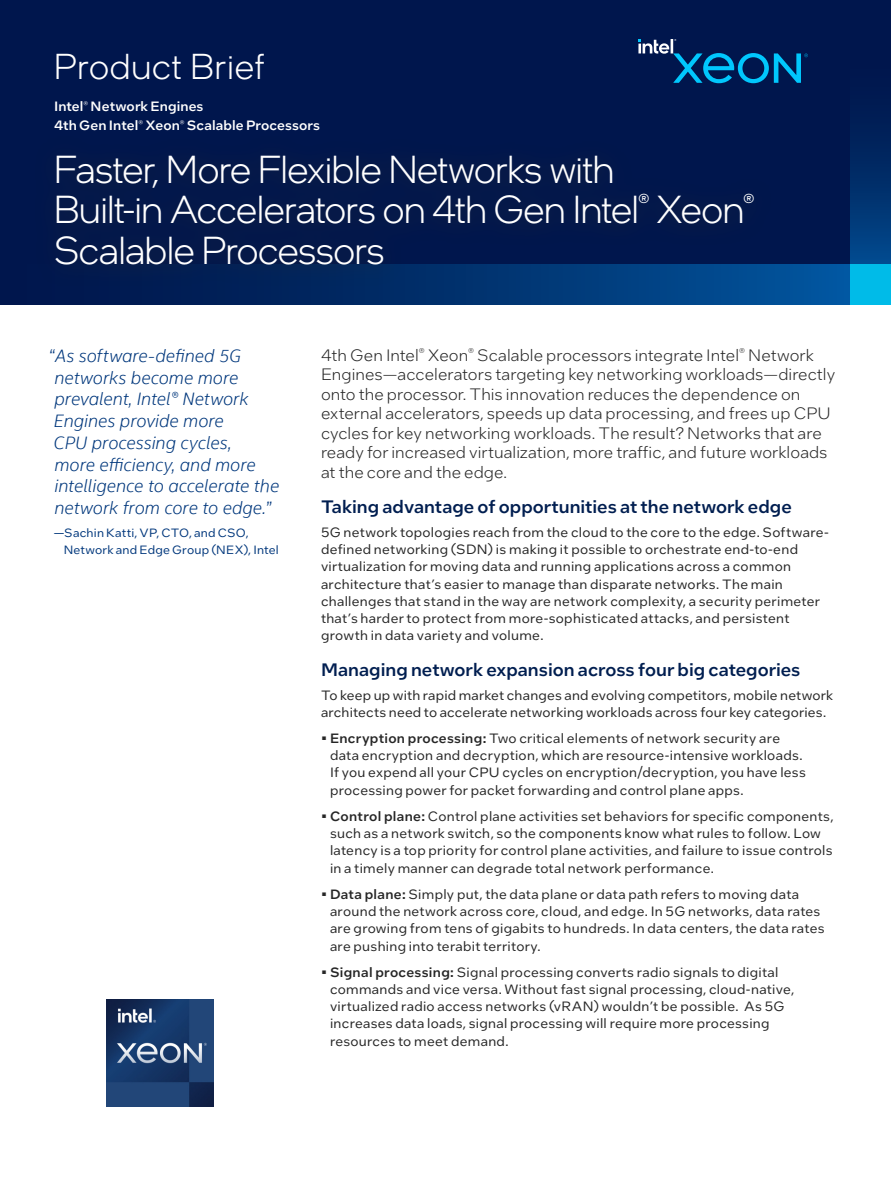
<style>
.page{position:relative;width:891px;height:1188px;background:#fff}
.page>*{position:absolute;margin:0;border:0;box-sizing:border-box;transform-origin:0 0}
.t1{font:300 39px/40.5px "Intel One Display";letter-spacing:-.015em;color:#fff}
.Cover_Upper_Left_Pag{font:300 36px "Intel One Display";letter-spacing:.025em;color:#fff}
.Pulled_Quote{font:italic 300 18px/21.8px "Intel Clear";letter-spacing:-.005em;color:#00377c}
.t2{font:500 18px "Intel One Text";color:#001e50}
.Intro_Paragraph{font:300 16.5px/19.5px "Intel One Text";letter-spacing:.005em;color:#262626}
.Body{font:13.5px/17.2px "Intel One Text";letter-spacing:.02em;color:#262626}
.Cover_Upper_Left_Bod{font:500 13.5px "Intel One Text";letter-spacing:.005em;color:#fff}
.Pulled_Quote_Attribu{font:12px/16.5px "Intel One Text";letter-spacing:.02em;color:#00377c}
.s1{font-weight:500}
</style>
<div class="page">
<div style="left:0;top:0;width:891px;height:305px;background:#00164d"></div>
<div style="left:0;top:264px;width:891px;height:41px;background:linear-gradient(to right,#000f43,#01569e)"></div>
<svg style="left:850px;top:128px;width:41px;height:136px;background:#003370"></svg>
<div style="left:850px;top:264px;width:41px;height:41px;background:#00bbe8"></div>
<svg style="left:638px;top:39px;width:170px;height:44px"></svg>
<img style="left:106px;top:999px;width:108px;height:107px">
<div style="left:34px;top:134px;width:740px;height:154px;background:#2d2f2e;opacity:.8"></div>
<p class="Cover_Upper_Left_Pag" style="left:54px;top:45px;width:212px">Product Brief</p>
<p class="Cover_Upper_Left_Bod" style="left:54px;top:98px;width:151px">Intel<sup>®</sup> Network Engines</p>
<p class="Cover_Upper_Left_Bod" style="left:54px;top:116px;width:268px">4th Gen Intel<sup>®</sup> Xeon<sup>®</sup> Scalable Processors</p>
<h1 class="t1" style="left:54px;top:148px;width:702px">Faster, More Flexible Networks with<br>Built-in Accelerators on 4th Gen Intel<sup>®</sup> Xeon<sup>®<br></sup>Scalable Processors</h1>
<p class="Pulled_Quote" style="left:49px;top:344px;width:232px">“As software-defined 5G networks become more prevalent, Intel® Network<br>Engines provide more<br>CPU processing cycles,<br>more efficiency, and more intelligence to accelerate the network from core to edge.”</p>
<p class="Pulled_Quote_Attribu" style="left:64px;top:524px;width:217px;text-indent:-10px">—Sachin Katti, VP, CTO, and CSO,<br>Network and Edge Group (NEX), Intel</p>
<p class="Intro_Paragraph" style="left:321px;top:345px;width:516px">4th Gen Intel<sup>®</sup> Xeon<sup>®</sup> Scalable processors integrate Intel<sup>®</sup> Network Engines—accelerators targeting key networking workloads—directly onto the processor. This innovation reduces the dependence on external accelerators, speeds up data processing, and frees up CPU cycles for key networking workloads. The result? Networks that are ready for increased virtualization, more traffic, and future workloads at the core and the edge.</p>
<h2 class="t2" style="left:321px;top:494px;width:472px">Taking advantage of opportunities at the network edge</h2>
<p class="Body" style="left:321px;top:523px;width:509px">5G network topologies reach from the cloud to the core to the edge. Software&shy;defined networking (SDN) is making it possible to orchestrate end-to-end virtualization for moving data and running applications across a common architecture that’s easier to manage than disparate networks. The main challenges that stand in the way are network complexity, a security perimeter that’s harder to protect from more-sophisticated attacks, and persistent growth in data variety and volume.</p>
<h2 class="t2" style="left:321px;top:657px;width:481px">Managing network expansion across four big categories</h2>
<p class="Body" style="left:321px;top:686px;width:514px">To keep up with rapid market changes and evolving competitors, mobile network architects need to accelerate networking workloads across four key categories.</p>
<p class="Body" style="left:330px;top:729px;width:477px;text-indent:-9px"><span class="s1">• Encryption processing:</span> Two critical elements of network security are data encryption and decryption, which are resource-intensive workloads.<br>If you expend all your CPU cycles on encryption/decryption, you have less processing power for packet forwarding and control plane apps.</p>
<p class="Body" style="left:330px;top:807px;width:505px;text-indent:-9px"><span class="s1">• Control plane:</span> Control plane activities set behaviors for specific components, such as a network switch, so the components know what rules to follow. Low latency is a top priority for control plane activities, and failure to issue controls in a timely manner can degrade total network performance.</p>
<p class="Body" style="left:330px;top:885px;width:496px;text-indent:-9px"><span class="s1">• Data plane:</span> Simply put, the data plane or data path refers to moving data around the network across core, cloud, and edge. In 5G networks, data rates are growing from tens of gigabits to hundreds. In data centers, the data rates are pushing into terabit territory.</p>
<p class="Body" style="left:330px;top:963px;width:466px;text-indent:-9px"><span class="s1">• Signal processing:</span> Signal processing converts radio signals to digital commands and vice versa. Without fast signal processing, cloud-native, virtualized radio access networks (vRAN) wouldn’t be possible. As 5G increases data loads, signal processing will require more processing resources to meet demand.</p>
</div>
